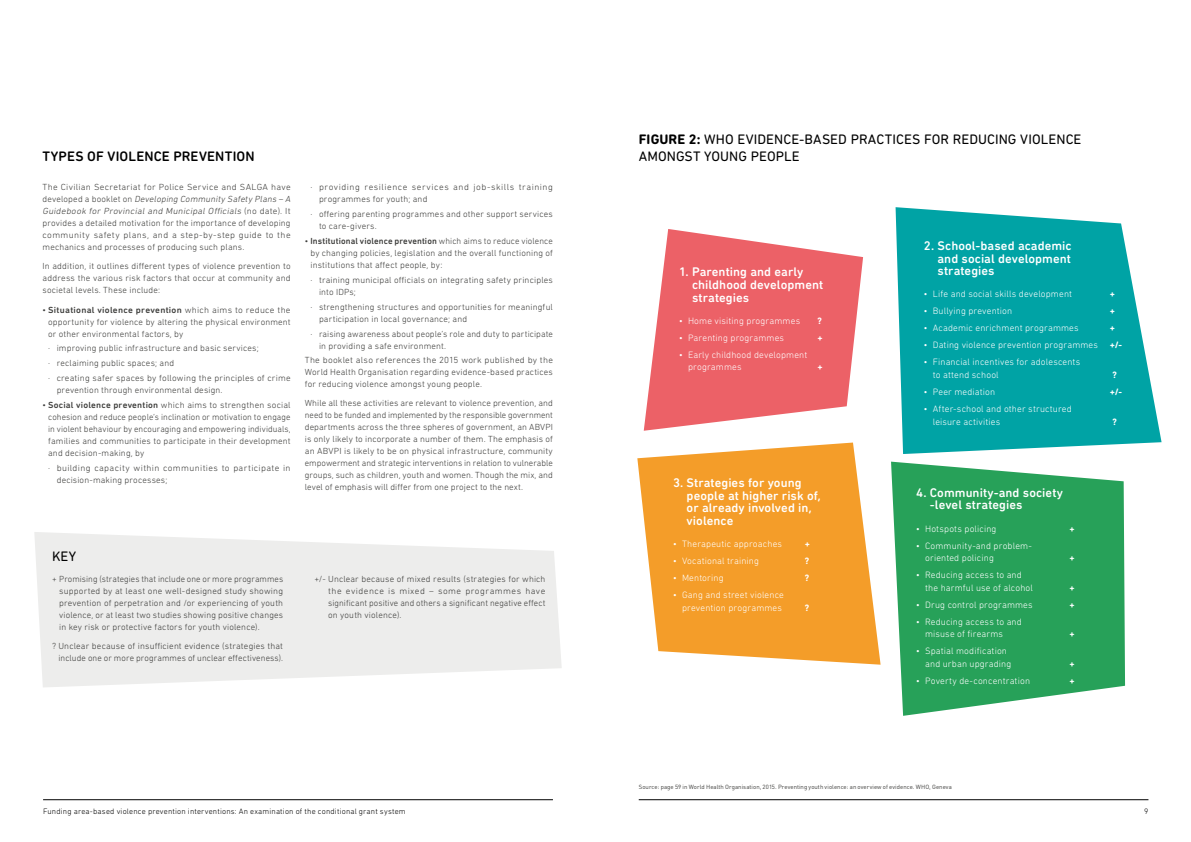
<style>
.page{position:relative;width:1191px;height:842px;background:#fff}
.page>*{position:absolute;margin:0;border:0;box-sizing:border-box;transform-origin:0 0}
.t1{font:14px/16.8px "DIN Next Rounded LT Pro";letter-spacing:.005em;color:#000}
.t2{font:500 14px "DIN Next Rounded LT Pro";letter-spacing:.01em;color:#000}
.t3{font:500 12.8px/12.5px "DIN Next Rounded LT Pro";letter-spacing:.005em;color:#fff}
.t4{font:300 9.4px/12.5px "DIN Next Rounded LT Pro";letter-spacing:.015em;color:#fff}
.t5{font:700 9.4px "DIN Next Rounded LT Pro";color:#fff}
.t6{font:300 9px/12px "DIN Next Rounded LT Pro";letter-spacing:.02em;color:#3c3c3a;text-align:justify}
.t7{font:300 9px/12px "DIN Next Rounded LT Pro";letter-spacing:.055em;color:#3c3c3a}
.t8{font:300 8px "DIN Next Rounded LT Pro";letter-spacing:.02em;color:#000}
.t9{font:6px "DIN Pro";letter-spacing:.005em;color:#3c3c3a}
.s1{font-style:italic}
.s2{font-weight:500}
.s3{font-weight:700}
</style>
<div class="page">
<hr style="left:43px;top:799px;width:510px;height:1px;background:#000">
<hr style="left:639px;top:799px;width:509px;height:1px;background:#000">
<svg style="left:34px;top:532px;width:528px;height:155px;background:#efefee"></svg>
<svg style="left:644px;top:229px;width:219px;height:202px;fill:#ec6167"></svg>
<svg style="left:895px;top:207px;width:266px;height:247px;background:#24b0b1"></svg>
<svg style="left:637px;top:442px;width:243px;height:223px;fill:#f49d29"></svg>
<svg style="left:891px;top:462px;width:234px;height:254px;background:#41ac6d"></svg>
<h1 class="t2" style="left:43px;top:148px;width:214px">TYPES OF VIOLENCE PREVENTION</h1>
<p class="t6" style="left:43px;top:181px;width:251px;text-align:left">The Civilian Secretariat for Police Service and SALGA have d e v e lo p e d a b o o k let o n <span class="s1">Developing Community Safety Plans – A Guidebook for Provincial and Municipal Officials</span> ( n o d a t e ) . I t provides a detailed motivation for the importance of developing community safety plans, and a step-by-step guide to the mechanics and processes of producing such plans.</p>
<p class="t6" style="left:43px;top:260px;width:250px">In addition, it outlines different types of violence prevention to address the various risk factors that occur at community and societal levels. These include:</p>
<p class="t6" style="left:48px;top:303px;width:244px;text-indent:-6px">• <span class="s2">Situational violence prevention</span> which aims to reduce the opportunity for violence by altering the physical environment or other environmental factors, by</p>
<p class="t6" style="left:48px;top:341px;width:244px;line-height:14.8px;text-align:left">· improving public infrastructure and basic services;<br>· reclaiming public spaces; and<br>· creating safer spaces by following the principles of crime</p>
<p class="t6" style="left:57px;top:384px;width:167px">prevention through environmental design.</p>
<p class="t6" style="left:48px;top:399px;width:244px;text-indent:-6px">• <span class="s2">Social violence prevention</span> which aims to strengthen social cohesion and reduce people’s inclination or motivation to engage in violent behaviour by encouraging and empowering individuals, families and communities to participate in their development and decision-making, by</p>
<p class="t6" style="left:57px;top:462px;width:235px;text-indent:-9px">· building capacity within communities to participate in decision-making processes;</p>
<p class="t7" style="left:319px;top:181px;width:235px;text-indent:-9px">· providing resilience services and job-skills training programmes for youth; and</p>
<p class="t6" style="left:319px;top:208px;width:235px;text-indent:-9px">· offering parenting programmes and other support services to care-givers.</p>
<p class="t6" style="left:310px;top:235px;width:244px;text-indent:-6px">• <span class="s2">Institutional violence prevention</span> which aims to reduce violence by changing policies, legislation and the overall functioning of institutions that affect people, by:</p>
<p class="t6" style="left:319px;top:274px;width:235px;text-indent:-9px">· training municipal officials on integrating safety principles into IDPs;</p>
<p class="t6" style="left:319px;top:300px;width:235px;text-indent:-9px">· strengthening structures and opportunities for meaningful participation in local governance; and</p>
<p class="t6" style="left:319px;top:327px;width:235px;text-indent:-9px">· raising awareness about people’s role and duty to participate in providing a safe environment.</p>
<p class="t6" style="left:305px;top:354px;width:250px">The booklet also references the 2015 work published by the World Health Organisation regarding evidence-based practices for reducing violence amongst young people.</p>
<p class="t6" style="left:305px;top:397px;width:250px">While all these activities are relevant to violence prevention, and need to be funded and implemented by the responsible government departments across the three spheres of government, an ABVPI is only likely to incorporate a number of them. The emphasis of an ABVPI is likely to be on physical infrastructure, community empowerment and strategic interventions in relation to vulnerable groups, such as children, youth and women. Though the mix, and level of emphasis will differ from one project to the next.</p>
<h1 class="t1" style="left:52px;top:548px;width:26px">KEY</h1>
<p class="t6" style="left:59px;top:573px;width:225px;text-indent:-7px">+ Promising (strategies that include one or more programmes supported by at least one well-designed study showing prevention of perpetration and /or experiencing of youth violence, or at least two studies showing positive changes in key risk or protective factors for youth violence).</p>
<p class="t6" style="left:52px;top:640px;width:233px;text-align:right">? Unclear because of insufficient evidence (strategies that include one or more programmes of unclear effectiveness).</p>
<p class="t6" style="left:328px;top:573px;width:219px;text-indent:-14px">+/- Unclear because of mixed results (strategies for which the evidence is mixed – some programmes have significant positive and others a significant negative effect on youth violence).</p>
<h1 class="t1" style="left:639px;top:131px;width:444px"><span class="s3">FIGURE 2:</span> WHO EVIDENCE-BASED PRACTICES FOR REDUCING VIOLENCE<br>AMONGST YOUNG PEOPLE</h1>
<h2 class="t3" style="left:692px;top:266px;width:133px;text-indent:-13px">1. Parenting and early childhood development strategies</h2>
<p class="t4" style="left:679px;top:314px;width:123px">• Home visiting programmes</p>
<p class="t5" style="left:817px;top:315px;width:6px">?</p>
<p class="t4" style="left:679px;top:331px;width:107px">• Parenting programmes</p>
<p class="t5" style="left:817px;top:332px;width:7px">+</p>
<p class="t4" style="left:688px;top:348px;width:121px;text-indent:-9px">• Early childhood development programmes</p>
<p class="t5" style="left:817px;top:362px;width:7px">+</p>
<h2 class="t3" style="left:686px;top:477px;width:135px;text-indent:-13px">3. Strategies for young people at higher risk of, or already involved in, violence</h2>
<p class="t4" style="left:673px;top:538px;width:110px">• Therapeutic approaches</p>
<p class="t5" style="left:805px;top:539px;width:7px">+</p>
<p class="t4" style="left:673px;top:555px;width:87px">• Vocational training</p>
<p class="t5" style="left:805px;top:556px;width:6px">?</p>
<p class="t4" style="left:673px;top:572px;width:52px">• Mentoring</p>
<p class="t5" style="left:805px;top:573px;width:6px">?</p>
<p class="t4" style="left:673px;top:589px;width:112px;text-align:right">• Gang and street violence prevention programmes</p>
<p class="t5" style="left:805px;top:602px;width:6px">?</p>
<h2 class="t3" style="left:937px;top:239px;width:136px;text-align:justify;text-indent:-14px">2. School-based academic and social development strategies</h2>
<p class="t4" style="left:924px;top:288px;width:150px">• Life and social skills development</p>
<p class="t5" style="left:1109px;top:289px;width:7px">+</p>
<p class="t4" style="left:924px;top:305px;width:90px">• Bullying prevention</p>
<p class="t5" style="left:1109px;top:306px;width:7px">+</p>
<p class="t4" style="left:924px;top:322px;width:156px">• Academic enrichment programmes</p>
<p class="t5" style="left:1109px;top:323px;width:7px">+</p>
<p class="t4" style="left:924px;top:339px;width:200px">• Dating violence prevention programmes <span class="s3">+/-</span></p>
<p class="t4" style="left:932px;top:356px;width:149px;text-indent:-9px">• Financial incentives for adolescents to attend school</p>
<p class="t5" style="left:1112px;top:369px;width:6px">?</p>
<p class="t4" style="left:924px;top:385px;width:73px">• Peer mediation</p>
<p class="t5" style="left:1109px;top:386px;width:14px">+/-</p>
<p class="t4" style="left:932px;top:402px;width:141px;text-indent:-9px">• After-school and other structured leisure activities</p>
<p class="t5" style="left:1112px;top:416px;width:6px">?</p>
<h2 class="t3" style="left:930px;top:486px;width:135px;text-indent:-14px">4. Community-and society -level strategies</h2>
<p class="t4" style="left:916px;top:522px;width:82px">• Hotspots policing</p>
<p class="t5" style="left:1069px;top:523px;width:7px">+</p>
<p class="t4" style="left:925px;top:539px;width:108px;text-indent:-9px">• Community-and problem&shy;oriented policing</p>
<p class="t5" style="left:1069px;top:552px;width:7px">+</p>
<p class="t4" style="left:925px;top:568px;width:109px;text-indent:-9px">• Reducing access to and the harmful use of alcohol</p>
<p class="t5" style="left:1069px;top:582px;width:7px">+</p>
<p class="t4" style="left:916px;top:598px;width:118px">• Drug control programmes</p>
<p class="t5" style="left:1069px;top:599px;width:7px">+</p>
<p class="t4" style="left:925px;top:615px;width:98px;text-indent:-9px">• Reducing access to and misuse of firearms</p>
<p class="t5" style="left:1069px;top:628px;width:7px">+</p>
<p class="t4" style="left:925px;top:644px;width:88px;text-indent:-9px">• Spatial modification and urban upgrading</p>
<p class="t5" style="left:1069px;top:658px;width:7px">+</p>
<p class="t4" style="left:916px;top:674px;width:115px">• Poverty de-concentration</p>
<p class="t5" style="left:1069px;top:675px;width:7px">+</p>
<p class="t9" style="left:639px;top:782px;width:315px">Source: page 59 in World Health Organisation, 2015. Preventing youth violence: an overview of evidence. WHO, Geneva</p>
<p class="t8" style="left:43px;top:807px;width:364px">Funding area-based violence prevention interventions: An examination of the conditional grant system</p>
<p class="t8" style="left:1144px;top:807px;width:6px">9</p>
</div>
